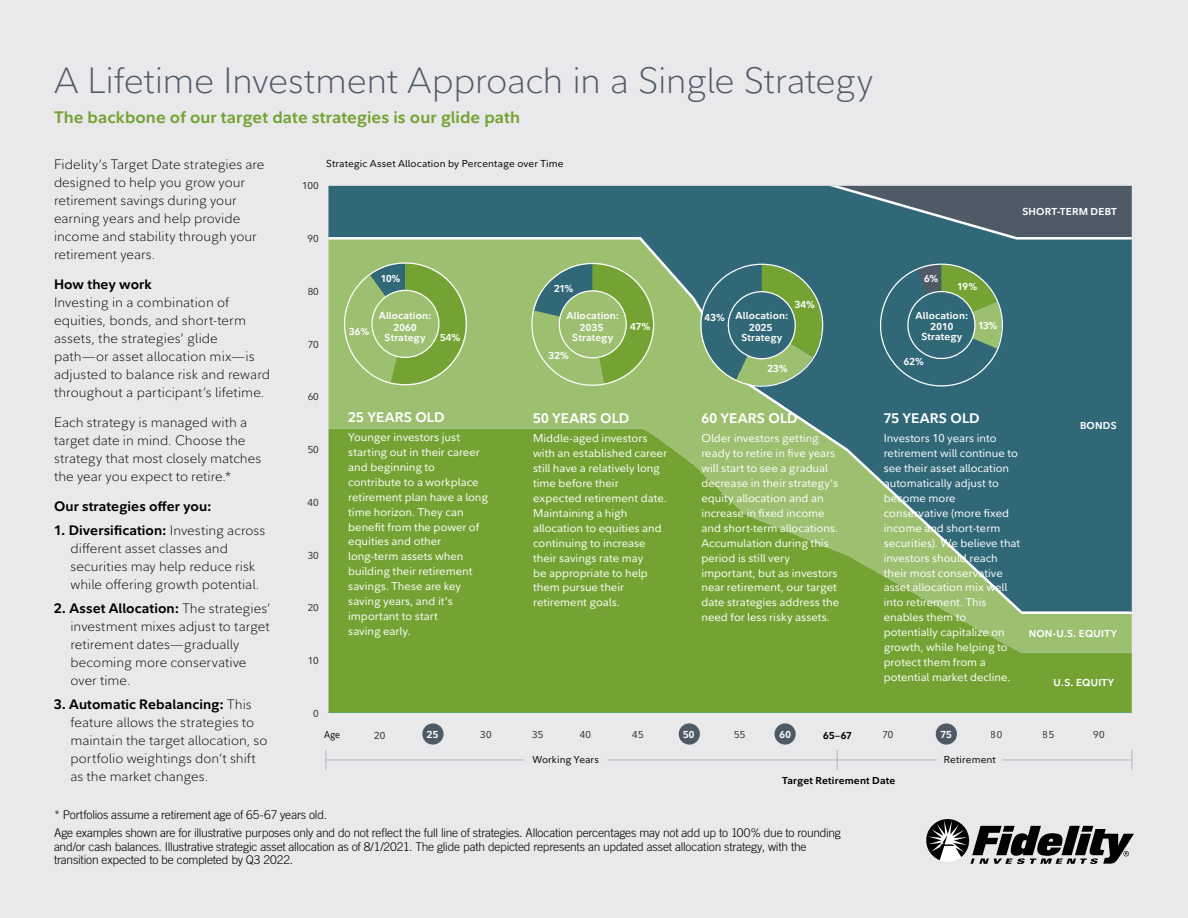
<style>
.page{position:relative;width:1188px;height:918px;background:#e9e9ec}
.page>*{position:absolute;margin:0;border:0;box-sizing:border-box;transform-origin:0 0}
.t1{font:300 36px "Fidelity Sans";letter-spacing:-.01em;color:#4f5a67}
.t2{font:700 16.5px "Fidelity Sans";letter-spacing:.005em;color:#74a333}
.t3{font:700 13.65px "Fidelity Sans";letter-spacing:.01em;color:#fff}
.t4{font:300 13.5px/18px "Fidelity Sans";letter-spacing:.005em;color:#000}
.t5{font:700 13.5px "Fidelity Sans";letter-spacing:.01em;color:#000}
.t6{font:300 12px/18px "Trade Gothic LT Std";letter-spacing:-.015em;color:#000}
.t7{font:11.25px/15px "Fidelity Sans";color:#fff}
.t8{font:700 9.9px/11.4px "Fidelity Sans";letter-spacing:.02em;color:#fff;text-align:center}
.t9{font:9.9px "Fidelity Sans";letter-spacing:.015em;color:#000}
.t10{font:700 9.9px "Fidelity Sans";letter-spacing:.005em;color:#000}
.t11{font:9.9px "Fidelity Sans";letter-spacing:.015em;color:#000;scale:.87 1}
.s1{font-weight:700}
</style>
<div class="page">
<svg style="left:926px;top:819px;width:208px;height:45px"></svg>
<div style="left:329px;top:653px;width:803px;height:60px;background:#74a333"></div>
<svg style="left:328px;top:615px;width:804px;height:38px;background:#7ba83e"></svg>
<svg style="left:328px;top:236px;width:804px;height:379px;background:#67955d"></svg>
<svg style="left:337px;top:262px;width:131px;height:124px;background:#91b667"></svg>
<svg style="left:525px;top:262px;width:130px;height:128px;background:#8db369"></svg>
<svg style="left:873px;top:263px;width:131px;height:131px;background:#457877"></svg>
<svg style="left:692px;top:263px;width:132px;height:130px;background:#5c8b72"></svg>
<svg style="left:371px;top:186px;width:761px;height:54px;background:#3f6a78"></svg>
<div style="left:422px;top:723px;width:22px;height:22px;background:#4f5a67;border-radius:50%"></div>
<div style="left:679px;top:723px;width:21px;height:22px;background:#4f5a67;border-radius:50%"></div>
<div style="left:775px;top:723px;width:21px;height:22px;background:#4f5a67;border-radius:50%"></div>
<div style="left:936px;top:723px;width:21px;height:22px;background:#4f5a67;border-radius:50%"></div>
<svg style="left:325px;top:750px;width:1px;height:20px"></svg>
<svg style="left:837px;top:750px;width:1px;height:20px"></svg>
<hr style="left:1131px;top:750px;width:2px;height:20px;background:#bcbec0">
<hr style="left:325px;top:759px;width:199px;height:2px;background:#bcbec0">
<hr style="left:608px;top:759px;width:329px;height:2px;background:#bcbec0">
<hr style="left:1003px;top:759px;width:129px;height:2px;background:#bcbec0">
<h1 class="t1" style="left:54px;top:57px;width:821px">A Lifetime Investment Approach in a Single Strategy</h1>
<h2 class="t2" style="left:54px;top:106px;width:468px">The backbone of our target date strategies is our glide path</h2>
<p class="t4" style="left:54px;top:156px;width:212px">Fidelity’s Target Date strategies are designed to help you grow your retirement savings during your earning years and help provide income and stability through your retirement years.</p>
<p class="t5" style="left:54px;top:276px;width:99px">How they work</p>
<p class="t4" style="left:54px;top:294px;width:218px">Investing in a combination of equities, bonds, and short-term assets, the strategies’ glide path—or asset allocation mix—is adjusted to balance risk and reward throughout a participant’s lifetime.</p>
<p class="t4" style="left:54px;top:414px;width:209px">Each strategy is managed with a target date in mind. Choose the strategy that most closely matches the year you expect to retire.*</p>
<p class="t5" style="left:54px;top:498px;width:159px">Our strategies offer you:</p>
<p class="t4" style="left:70px;top:522px;width:196px;text-indent:-16px"><span class="s1">1. Diversification:</span> Investing across different asset classes and securities may help reduce risk while offering growth potential.</p>
<p class="t4" style="left:70px;top:600px;width:201px;text-indent:-16px"><span class="s1">2. Asset Allocation:</span> The strategies’ investment mixes adjust to target retirement dates—gradually becoming more conservative over time.</p>
<p class="t4" style="left:70px;top:696px;width:198px;text-indent:-16px"><span class="s1">3. Automatic Rebalancing:</span> This feature allows the strategies to maintain the target allocation, so portfolio weightings don’t shift as the market changes.</p>
<p class="t6" style="left:54px;top:806px;width:788px">* Portfolios assume a retirement age of 65-67 years old.<br>Age examples shown are for illustrative purposes only and do not reflect the full line of strategies. Allocation percentages may not add up to 100% due to rounding</p>
<p class="t6" style="left:54px;top:839px;width:754px;line-height:13.5px">and/or cash balances. Illustrative strategic asset allocation as of 8/1/2021. The glide path depicted represents an updated asset allocation strategy, with the transition expected to be completed by Q3 2022.</p>
<p class="t9" style="left:326px;top:157px;width:239px">Strategic Asset Allocation by Percentage over Time</p>
<p class="t9" style="left:302px;top:179px;width:18px">100</p>
<p class="t8" style="left:1022px;top:206px;width:96px">SHORT-TERM DEBT</p>
<p class="t9" style="left:308px;top:232px;width:13px">90</p>
<p class="t8" style="left:924px;top:272px;width:16px">6%</p>
<p class="t8" style="left:381px;top:273px;width:21px">10%</p>
<p class="t8" style="left:957px;top:281px;width:22px">19%</p>
<p class="t8" style="left:916px;top:310px;width:54px;line-height:10.9px">Allocation:<br>2010</p>
<p class="t8" style="left:921px;top:331px;width:43px">Strategy</p>
<p class="t8" style="left:554px;top:282px;width:21px">21%</p>
<p class="t8" style="left:566px;top:310px;width:54px">Allocation:<br>2035</p>
<p class="t8" style="left:572px;top:331px;width:43px">Strategy</p>
<p class="t9" style="left:308px;top:285px;width:13px">80</p>
<p class="t8" style="left:795px;top:298px;width:22px">34%</p>
<p class="t8" style="left:379px;top:310px;width:54px">Allocation:<br>2060</p>
<p class="t8" style="left:385px;top:331px;width:43px">Strategy</p>
<p class="t8" style="left:736px;top:310px;width:54px">Allocation:<br>2025</p>
<p class="t8" style="left:741px;top:331px;width:43px">Strategy</p>
<p class="t8" style="left:704px;top:312px;width:22px">43%</p>
<p class="t8" style="left:978px;top:319px;width:21px">13%</p>
<p class="t8" style="left:630px;top:320px;width:22px">47%</p>
<p class="t8" style="left:349px;top:326px;width:22px">36%</p>
<p class="t8" style="left:440px;top:332px;width:22px">54%</p>
<p class="t9" style="left:308px;top:338px;width:13px">70</p>
<p class="t8" style="left:549px;top:349px;width:22px">32%</p>
<p class="t8" style="left:904px;top:355px;width:22px">62%</p>
<p class="t8" style="left:768px;top:363px;width:22px">23%</p>
<p class="t9" style="left:308px;top:390px;width:13px">60</p>
<p class="t3" style="left:348px;top:408px;width:98px">25 YEARS OLD</p>
<p class="t7" style="left:348px;top:429px;width:141px">Younger investors just starting out in their career and beginning to contribute to a workplace retirement plan have a long time horizon. They can benefit from the power of equities and other long-term assets when building their retirement savings. These are key saving years, and it's important to start<br>saving early.</p>
<p class="t3" style="left:533px;top:410px;width:98px">50 YEARS OLD</p>
<p class="t7" style="left:533px;top:431px;width:135px">Middle-aged investors with an established career still have a relatively long time before their expected retirement date.<br>Maintaining a high allocation to equities and continuing to increase their savings rate may<br>be appropriate to help them pursue their retirement goals.</p>
<p class="t3" style="left:701px;top:410px;width:98px">60 YEARS OLD</p>
<p class="t7" style="left:701px;top:431px;width:139px">Older investors getting ready to retire in five years will start to see a gradual decrease in their strategy's equity allocation and an increase in fixed income and short-term allocations.<br>Accumulation during this period is still very important, but as investors near retirement, our target date strategies address the need for less risky assets.</p>
<p class="t3" style="left:884px;top:410px;width:97px">75 YEARS OLD</p>
<p class="t7" style="left:884px;top:431px;width:138px">Investors 10 years into retirement will continue to see their asset allocation automatically adjust to become more conservative (more fixed income and short-term securities). We believe that investors should reach their most conservative asset allocation mix well into retirement. This enables them to potentially capitalize on growth, while helping to protect them from a potential market decline.</p>
<p class="t8" style="left:1080px;top:419px;width:38px">BONDS</p>
<p class="t9" style="left:308px;top:443px;width:13px">50</p>
<p class="t9" style="left:308px;top:496px;width:13px">40</p>
<p class="t9" style="left:308px;top:549px;width:13px">30</p>
<p class="t9" style="left:308px;top:601px;width:13px">20</p>
<p class="t8" style="left:1029px;top:628px;width:90px">NON-U.S. EQUITY</p>
<p class="t9" style="left:308px;top:654px;width:13px">10</p>
<p class="t8" style="left:1054px;top:676px;width:62px">U.S. EQUITY</p>
<p class="t9" style="left:313px;top:707px;width:7px">0</p>
<p class="t9" style="left:374px;top:729px;width:13px">20</p>
<p class="t8" style="left:427px;top:728px;width:13px">25</p>
<p class="t9" style="left:480px;top:728px;width:13px">30</p>
<p class="t9" style="left:532px;top:728px;width:13px">35</p>
<p class="t9" style="left:580px;top:728px;width:13px">40</p>
<p class="t9" style="left:632px;top:728px;width:13px">45</p>
<p class="t8" style="left:683px;top:728px;width:13px">50</p>
<p class="t9" style="left:734px;top:728px;width:13px">55</p>
<p class="t8" style="left:780px;top:728px;width:13px">60</p>
<p class="t10" style="left:823px;top:729px;width:30px">65–67</p>
<p class="t9" style="left:882px;top:728px;width:13px">70</p>
<p class="t8" style="left:941px;top:728px;width:13px">75</p>
<p class="t9" style="left:991px;top:728px;width:13px">80</p>
<p class="t9" style="left:1043px;top:728px;width:13px">85</p>
<p class="t9" style="left:1093px;top:728px;width:13px">90</p>
<p class="t9" style="left:532px;top:753px;width:68px">Working Years</p>
<p class="t9" style="left:944px;top:753px;width:54px">Retirement</p>
<p class="t11" style="left:324px;top:728px;width:20px">Age</p>
<p class="t10" style="left:782px;top:774px;width:115px">Target Retirement Date</p>
</div>
